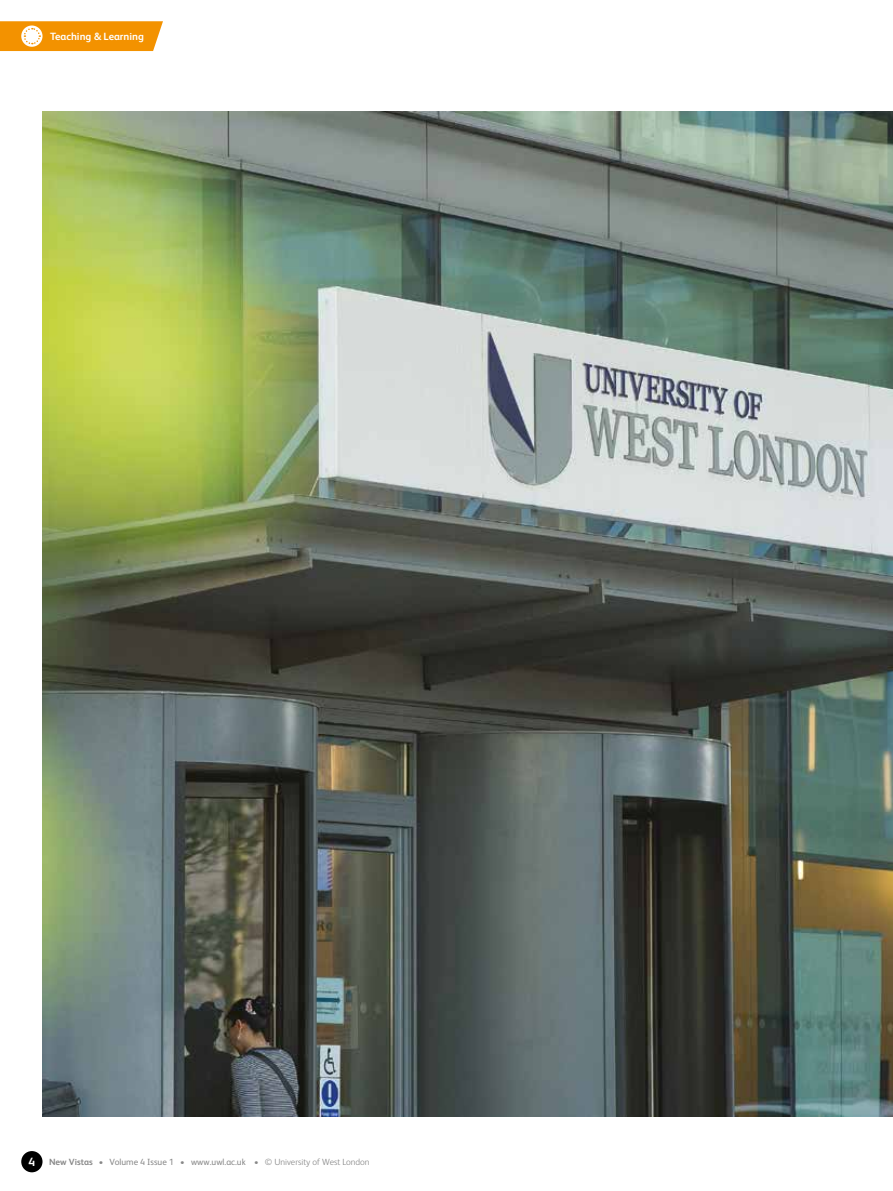
<style>
.page{position:relative;width:893px;height:1191px;background:#fff}
.page>*{position:absolute;margin:0;border:0;box-sizing:border-box;transform-origin:0 0}
.t1{font:700 12px "FS Albert";color:#fff}
.t2{font:700 10.5px "FS Albert";color:#fff}
.t3{font:300 9px "FS Albert";color:#878787}
.s1{font-weight:700}
.s2{font-weight:400}
</style>
<div class="page">
<div style="left:21px;top:1151px;width:22px;height:21px;background:#000;border-radius:50%"></div>
<img style="left:43px;top:111px;width:850px;height:1005px">
<svg style="left:0;top:21px;width:163px;height:30px;background:#f49d1a"></svg>
<p class="t2" style="left:50px;top:29px;width:95px">Teaching &amp; Learning</p>
<h1 class="t1" style="left:29px;top:1154px;width:8px">4</h1>
<p class="t3" style="left:49px;top:1156px;width:322px"><span class="s1">New Vistas</span> • <span class="s2">Volume 4 Issue 1</span> • <span class="s2">www.uwl.ac.uk</span> • © University of West London</p>
</div>
